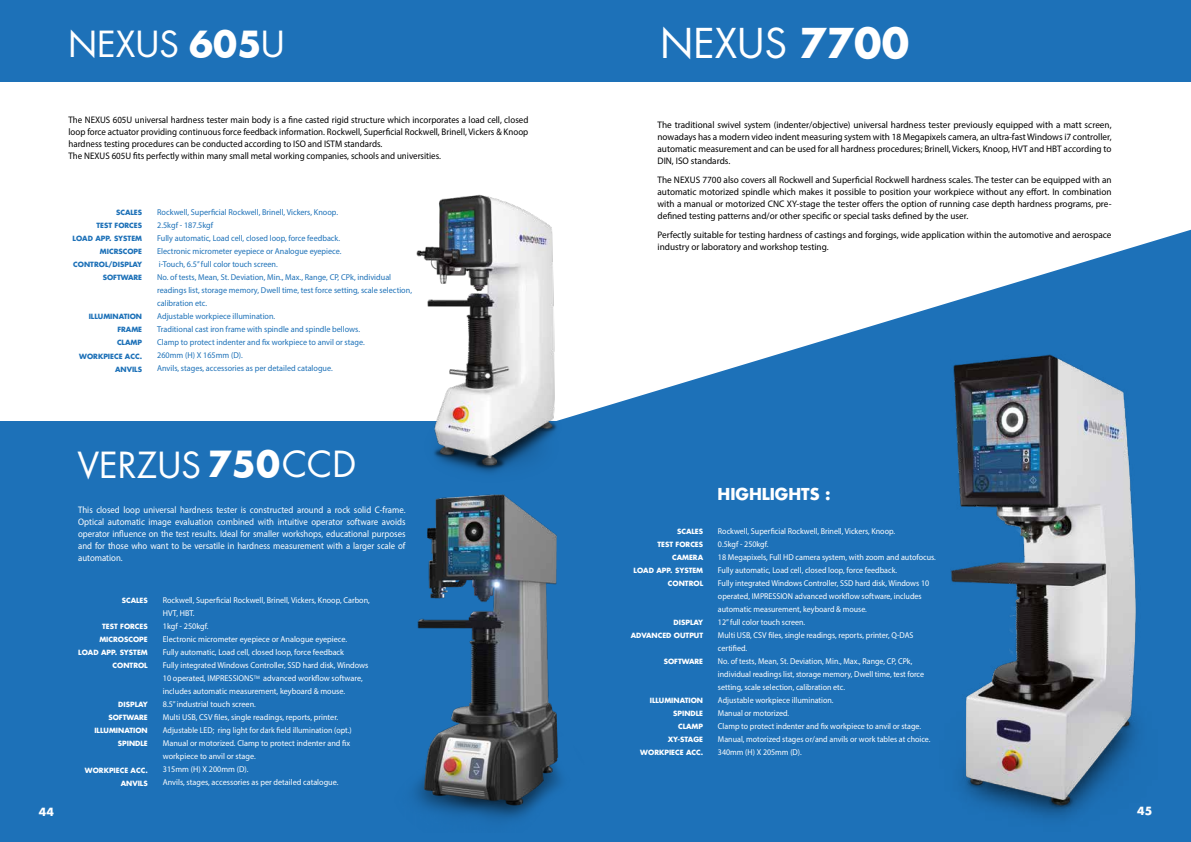
<style>
.page{position:relative;width:1191px;height:842px;background:#fff}
.page>*{position:absolute;margin:0;border:0;box-sizing:border-box;transform-origin:0 0}
.t1{font:40px "Futura CE";color:#fff}
.t2{font:35px "Futura CE";color:#fff}
.t3{font:700 16px "Futura";color:#fff}
.t4{font:700 11px "Futura";color:#fff}
.t5{font:9.5px/12px "Myriad Pro";color:#000;text-align:justify}
.t6{font:9.5px/12px "Myriad Pro";color:#000;scale:.94 1}
.t7{font:9.5px/12px "Myriad Pro";color:#fff;text-align:justify;scale:.92 1}
.t8{font:8.5px/13px "Myriad Pro";color:#fff;scale:.94 1}
.t9{font:8.5px/13px "Myriad Pro";color:#fff;scale:.95 1}
.t10{font:8.5px/13px "Myriad Pro";color:#1d71b8;scale:.96 1}
.t11{font:700 7px/13.2px "Futura";color:#fff;text-align:right}
.t12{font:700 7px/12.9px "Futura";color:#1d71b8;text-align:right}
.s1{font-family:"Futura";font-weight:700}
</style>
<div class="page">
<svg style="left:580px;top:230px;width:611px;height:612px;fill:#1d71b8"></svg>
<div style="left:0;top:421px;width:595px;height:421px;background:#1d71b8"></div>
<div style="left:0;top:0;width:1191px;height:81px;background:#1d71b8"></div>
<img style="left:416px;top:194px;width:164px;height:277px">
<img style="left:928px;top:331px;width:250px;height:502px">
<img style="left:414px;top:471px;width:198px;height:361px">
<h2 class="t2" style="left:68px;top:22px;width:218px">NEXUS <span class="s1">605</span>U</h2>
<p class="t6" style="left:69px;top:114px;width:491px">The NEXUS 605U universal hardness tester main body is a fine casted rigid structure which incorporates a load cell, closed loop force actuator providing continuous force feedback information. Rockwell, Superficial Rockwell, Brinell, Vickers &amp; Knoop hardness testing procedures can be conducted according to ISO and ISTM standards.<br>The NEXUS 605U fits perfectly within many small metal working companies, schools and universities.</p>
<p class="t12" style="left:73px;top:206px;width:71px">SCALES<br>TEST FORCES<br>LOAD APP. SYSTEM<br>MICRSCOPE<br>CONTROL/DISPLAY<br>SOFTWARE</p>
<p class="t12" style="left:79px;top:310px;width:64px;line-height:13.2px">ILLUMINATION<br>FRAME<br>CLAMP<br>WORKPIECE ACC.<br>ANVILS</p>
<p class="t10" style="left:157px;top:206px;width:267px">Rockwell, Superficial Rockwell, Brinell, Vickers, Knoop.<br>2.5kgf - 187.5kgf<br>Fully automatic, Load cell, closed loop, force feedback.<br>Electronic micrometer eyepiece or Analogue eyepiece.<br>i-Touch, 6.5’’ full color touch screen.<br>No. of tests, Mean, St. Deviation, Min., Max., Range, CP, CPk, individual readings list, storage memory, Dwell time, test force setting, scale selection, calibration etc.<br>Adjustable workpiece illumination.<br>Traditional cast iron frame with spindle and spindle bellows.<br>Clamp to protect indenter and fix workpiece to anvil or stage.<br>260mm (H) X 165mm (D).<br>Anvils, stages, accessories as per detailed catalogue.</p>
<p class="t4" style="left:39px;top:805px;width:17px">44</p>
<h2 class="t2" style="left:77px;top:442px;width:280px">VERZUS <span class="s1">750</span>CCD</h2>
<p class="t7" style="left:78px;top:504px;width:357px">This closed loop universal hardness tester is constructed around a rock solid C-frame.<br>Optical automatic image evaluation combined with intuitive operator software avoids operator influence on the test results. Ideal for smaller workshops, educational purposes and for those who want to be versatile in hardness measurement with a larger scale of automation.</p>
<p class="t9" style="left:163px;top:594px;width:219px">Rockwell, Superficial Rockwell, Brinell, Vickers, Knoop, Carbon, HVT, HBT.<br>1kgf - 250kgf.<br>Electronic micrometer eyepiece or Analogue eyepiece.<br>Fully automatic, Load cell, closed loop, force feedback<br>Fully integrated Windows Controller, SSD hard disk, Windows 10 operated, IMPRESSIONS<sup>TM</sup> advanced workflow software, includes automatic measurement, keyboard &amp; mouse.<br>8.5” industrial touch screen.<br>Multi USB, CSV files, single readings, reports, printer.<br>Adjustable LED; ring light for dark field illumination (opt.)<br>Manual or motorized. Clamp to protect indenter and fix workpiece to anvil or stage.<br>315mm (H) X 200mm (D).<br>Anvils, stages, accessories as per detailed catalogue.</p>
<p class="t11" style="left:122px;top:593px;width:28px">SCALES</p>
<p class="t11" style="left:78px;top:620px;width:71px;line-height:12.9px">TEST FORCES<br>MICROSCOPE<br>LOAD APP. SYSTEM<br>CONTROL</p>
<p class="t11" style="left:94px;top:697px;width:55px">DISPLAY<br>SOFTWARE<br>ILLUMINATION<br>SPINDLE</p>
<p class="t11" style="left:85px;top:763px;width:64px">WORKPIECE ACC.<br>ANVILS</p>
<h1 class="t1" style="left:660px;top:18px;width:251px">NEXUS <span class="s1">7700</span></h1>
<p class="t5" style="left:657px;top:119px;width:455px">The traditional swivel system (indenter/objective) universal hardness tester previously equipped with a matt screen, nowadays has a modern video indent measuring system with 18 Megapixels camera, an ultra-fast Windows i7 controller, automatic measurement and can be used for all hardness procedures; Brinell, Vickers, Knoop, HVT and HBT according to DIN, ISO standards.</p>
<p class="t5" style="left:657px;top:174px;width:455px">The NEXUS 7700 also covers all Rockwell and Superficial Rockwell hardness scales. The tester can be equipped with an automatic motorized spindle which makes it possible to position your workpiece without any effort. In combination with a manual or motorized CNC XY-stage the tester offers the option of running case depth hardness programs, pre&shy;defined testing patterns and/or other specific or special tasks defined by the user.</p>
<p class="t5" style="left:657px;top:229px;width:455px">Perfectly suitable for testing hardness of castings and forgings, wide application within the automotive and aerospace industry or laboratory and workshop testing.</p>
<p class="t11" style="left:657px;top:525px;width:47px">SCALES<br>TEST FORCES</p>
<p class="t11" style="left:633px;top:551px;width:71px">CAMERA<br>LOAD APP. SYSTEM<br>CONTROL</p>
<p class="t11" style="left:630px;top:616px;width:74px">DISPLAY<br>ADVANCED OUTPUT</p>
<p class="t11" style="left:663px;top:655px;width:41px">SOFTWARE</p>
<p class="t11" style="left:640px;top:694px;width:64px">ILLUMINATION<br>SPINDLE<br>CLAMP<br>XY-STAGE<br>WORKPIECE ACC.</p>
<h3 class="t3" style="left:717px;top:483px;width:115px">HIGHLIGHTS :</h3>
<p class="t8" style="left:718px;top:525px;width:233px">Rockwell, Superficial Rockwell, Brinell, Vickers, Knoop.<br>0.5kgf - 250kgf.<br>18 Megapixels, Full HD camera system, with zoom and autofocus.<br>Fully automatic, Load cell, closed loop, force feedback.<br>Fully integrated Windows Controller, SSD hard disk, Windows 10 operated, IMPRESSION advanced workflow software, includes automatic measurement, keyboard &amp; mouse.<br>12” full color touch screen.<br>Multi USB, CSV files, single readings, reports, printer, Q-DAS certified.<br>No. of tests, Mean, St. Deviation, Min., Max., Range, CP, CPk, individual readings list, storage memory, Dwell time, test force setting, scale selection, calibration etc.<br>Adjustable workpiece illumination.<br>Manual or motorized.<br>Clamp to protect indenter and fix workpiece to anvil or stage.<br>Manual, motorized stages or/and anvils or work tables at choice.<br>340mm (H) X 205mm (D).</p>
<p class="t4" style="left:1137px;top:804px;width:17px">45</p>
</div>
